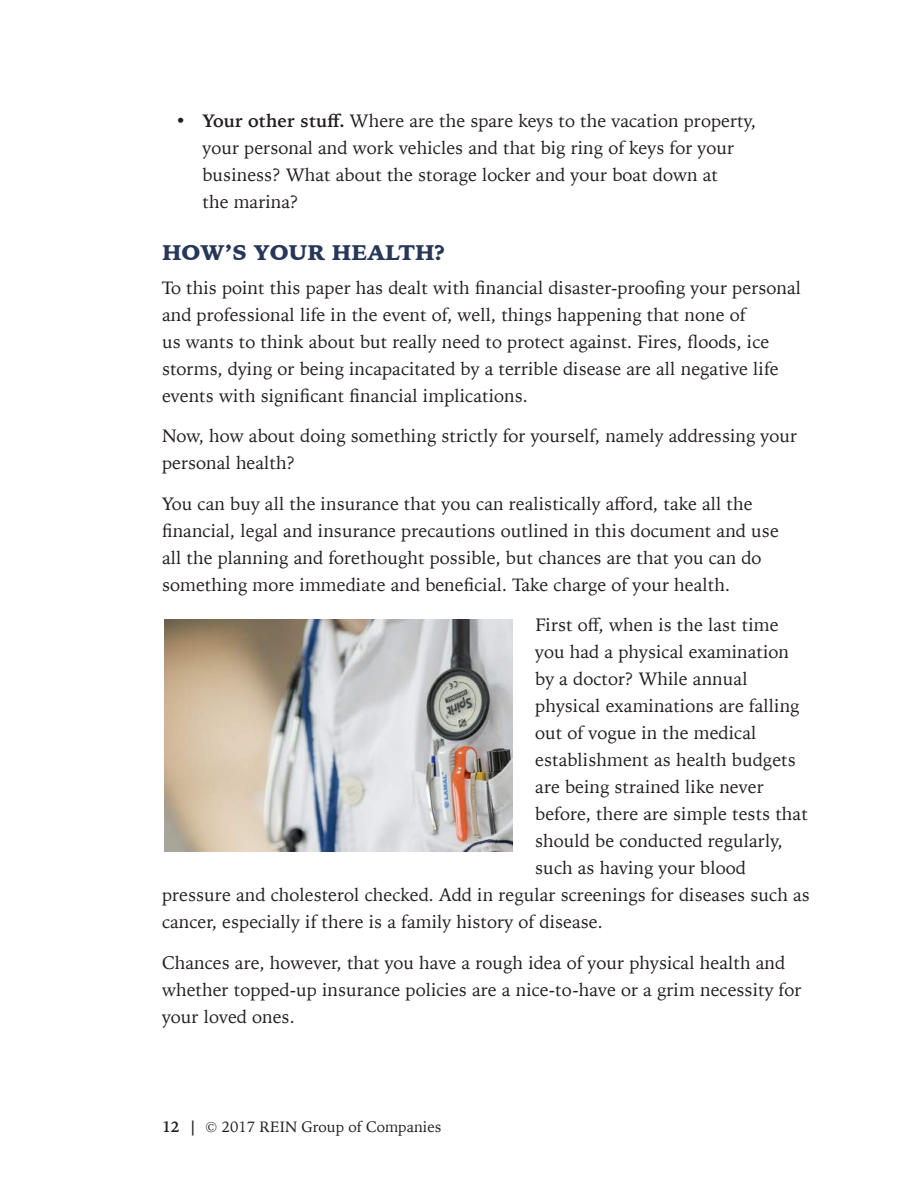
<style>
.page{position:relative;width:918px;height:1188px;background:#fff}
.page>*{position:absolute;margin:0;border:0;box-sizing:border-box;transform-origin:0 0}
.t1{font:900 21px "Iowan Old Style";color:#273759}
.t2{font:18px/27px "Iowan Old Style";letter-spacing:.005em;color:#231f20}
.t3{font:15px "Iowan Old Style";letter-spacing:.005em;color:#231f20}
.s1{font-weight:700}
</style>
<div class="page">
<img style="left:165px;top:620px;width:347px;height:231px">
<p class="t2" style="left:202px;top:106px;width:555px;text-indent:-27px">• <span class="s1">Your other stuff.</span> Where are the spare keys to the vacation property, your personal and work vehicles and that big ring of keys for your business? What about the storage locker and your boat down at<br>the marina?</p>
<p class="t1" style="left:162px;top:238px;width:285px">HOW’S YOUR HEALTH?</p>
<p class="t2" style="left:162px;top:273px;width:641px">To this point this paper has dealt with financial disaster-proofing your personal and professional life in the event of, well, things happening that none of<br>us wants to think about but really need to protect against. Fires, floods, ice storms, dying or being incapacitated by a terrible disease are all negative life events with significant financial implications.</p>
<p class="t2" style="left:162px;top:422px;width:637px">Now, how about doing something strictly for yourself, namely addressing your personal health?</p>
<p class="t2" style="left:162px;top:489px;width:618px">You can buy all the insurance that you can realistically afford, take all the financial, legal and insurance precautions outlined in this document and use all the planning and forethought possible, but chances are that you can do something more immediate and beneficial. Take charge of your health.</p>
<p class="t2" style="left:535px;top:611px;width:245px">First off, when is the last time</p>
<p class="t2" style="left:535px;top:638px;width:255px">you had a physical examination</p>
<p class="t2" style="left:535px;top:665px;width:214px">by a doctor? While annual</p>
<p class="t2" style="left:535px;top:692px;width:266px">physical examinations are falling</p>
<p class="t2" style="left:535px;top:719px;width:223px">out of vogue in the medical</p>
<p class="t2" style="left:535px;top:746px;width:262px">establishment as health budgets</p>
<p class="t2" style="left:535px;top:773px;width:230px">are being strained like never</p>
<p class="t2" style="left:535px;top:800px;width:274px">before, there are simple tests that</p>
<p class="t2" style="left:535px;top:827px;width:249px">should be conducted regularly,</p>
<p class="t2" style="left:535px;top:854px;width:212px">such as having your blood</p>
<p class="t2" style="left:162px;top:881px;width:649px">pressure and cholesterol checked. Add in regular screenings for diseases such as</p>
<p class="t2" style="left:162px;top:908px;width:442px">cancer, especially if there is a family history of disease.</p>
<p class="t2" style="left:162px;top:948px;width:641px">Chances are, however, that you have a rough idea of your physical health and whether topped-up insurance policies are a nice-to-have or a grim necessity for your loved ones.</p>
<p class="t3" style="left:162px;top:1114px;width:281px"><span class="s1">12 |</span> © 2017 REIN Group of Companies</p>
</div>
